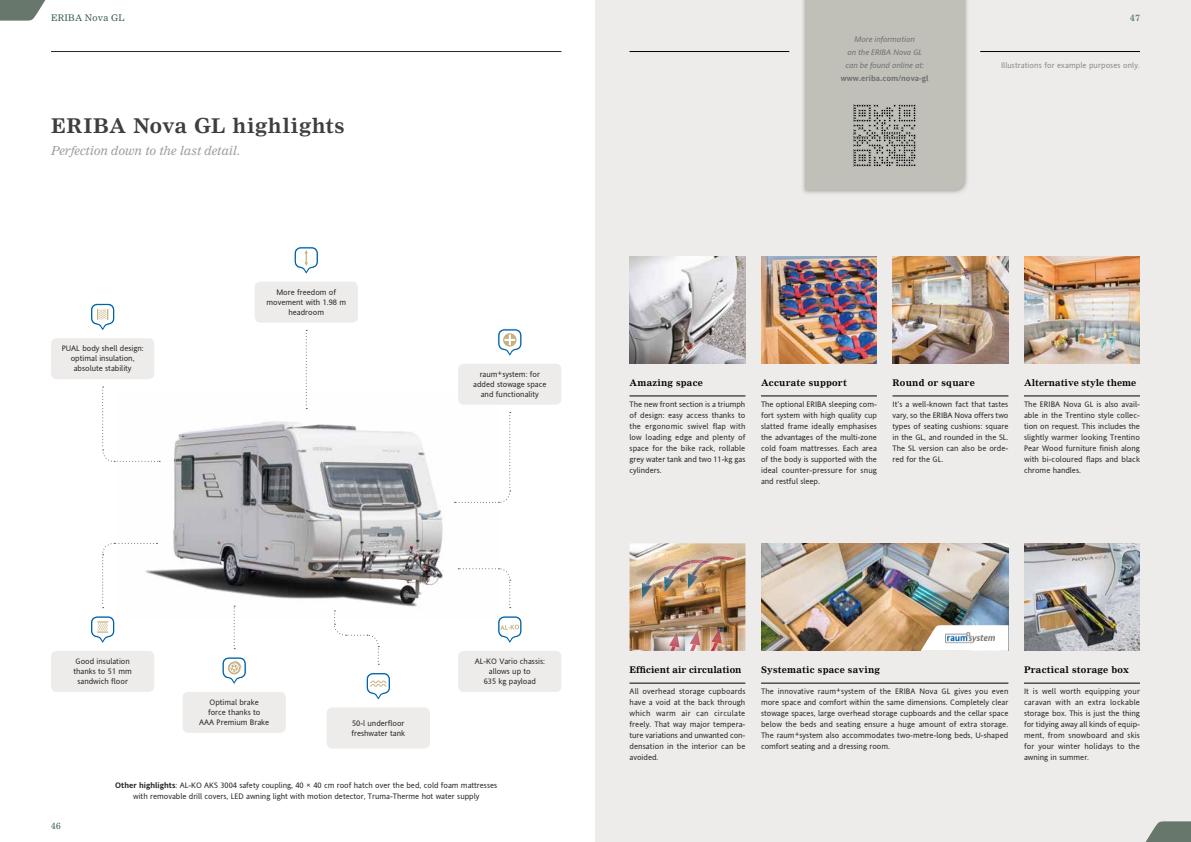
<style>
.page{position:relative;width:1191px;height:842px;background:#fff}
.page>*{position:absolute;margin:0;border:0;box-sizing:border-box;transform-origin:0 0}
.t1{font:700 20px "Invensys Nimrod";letter-spacing:.02em;color:#3e3d40}
.t2{font:italic 12px "Invensys Nimrod";letter-spacing:.005em;color:#9c9e9f}
.t3{font:700 9px "Invensys Nimrod";letter-spacing:.025em;color:#000}
.t4{font:700 9px "Invensys Nimrod";color:#000}
.t5{font:9px "Invensys Nimrod";letter-spacing:.025em;color:#3b5e50}
.t6{font:8px/11px "Invensys Andale";color:#282829;text-align:center}
.t7{font:italic 8px/13px "Invensys Andale";color:#707172;text-align:center}
.t8{font:8px "Invensys Andale";letter-spacing:.01em;color:#87888a}
.t9{font:700 8px "Invensys Andale";color:#707172}
.s1{font-weight:700}
</style>
<div class="page">
<div style="left:596px;top:0;width:595px;height:842px;background:#edecea"></div>
<img style="left:156px;top:392px;width:302px;height:226px">
<svg style="left:306px;top:330px;width:1px;height:79px"></svg>
<svg style="left:454px;top:412px;width:57px;height:91px"></svg>
<svg style="left:458px;top:568px;width:53px;height:40px"></svg>
<svg style="left:102px;top:387px;width:58px;height:75px"></svg>
<div style="left:255px;top:282px;width:103px;height:41px;background:#edecea;border-radius:6px"></div>
<div style="left:458px;top:364px;width:103px;height:41px;background:#edecea;border-radius:6px"></div>
<div style="left:51px;top:651px;width:103px;height:41px;background:#edecea;border-radius:6px"></div>
<svg style="left:102px;top:543px;width:55px;height:65px"></svg>
<div style="left:327px;top:707px;width:103px;height:41px;background:#edecea;border-radius:6px"></div>
<svg style="left:333px;top:610px;width:46px;height:55px"></svg>
<div style="left:458px;top:651px;width:103px;height:41px;background:#edecea;border-radius:6px"></div>
<div style="left:51px;top:338px;width:103px;height:41px;background:#edecea;border-radius:6px"></div>
<hr style="left:51px;top:51px;width:510px;height:1px;background:#282829">
<hr style="left:629px;top:51px;width:160px;height:1px;background:#000">
<hr style="left:980px;top:51px;width:160px;height:1px;background:#000">
<img style="left:629px;top:543px;width:116px;height:108px">
<img style="left:761px;top:543px;width:247px;height:108px">
<img style="left:629px;top:256px;width:116px;height:108px">
<img style="left:892px;top:256px;width:116px;height:108px">
<img style="left:1024px;top:543px;width:116px;height:108px">
<img style="left:761px;top:256px;width:116px;height:108px">
<img style="left:803px;top:0;width:165px;height:194px">
<img style="left:1024px;top:256px;width:116px;height:108px">
<svg style="left:805px;top:0;width:159px;height:190px;background:#bbbbb4"></svg>
<svg style="left:234px;top:606px;width:1px;height:43px"></svg>
<div style="left:182px;top:692px;width:104px;height:41px;background:#edecea;border-radius:6px"></div>
<svg style="left:497px;top:616px;width:25px;height:28px"></svg>
<svg style="left:90px;top:616px;width:25px;height:28px"></svg>
<svg style="left:497px;top:328px;width:25px;height:28px"></svg>
<svg style="left:294px;top:246px;width:25px;height:28px"></svg>
<svg style="left:90px;top:303px;width:25px;height:27px"></svg>
<svg style="left:366px;top:672px;width:25px;height:28px"></svg>
<svg style="left:920px;top:625px;width:88px;height:26px;background:#f1ebe4"></svg>
<img style="left:945px;top:632px;width:49px;height:11px">
<img style="left:633px;top:558px;width:44px;height:45px">
<img style="left:645px;top:571px;width:9px;height:14px">
<img style="left:642px;top:583px;width:10px;height:15px">
<img style="left:655px;top:552px;width:50px;height:45px">
<img style="left:678px;top:548px;width:58px;height:46px">
<img style="left:686px;top:553px;width:26px;height:5px">
<img style="left:698px;top:576px;width:14px;height:12px">
<img style="left:691px;top:556px;width:44px;height:20px">
<img style="left:693px;top:557px;width:19px;height:15px">
<svg style="left:700px;top:560px;width:11px;height:5px"></svg>
<img style="left:691px;top:574px;width:7px;height:15px">
<svg style="left:654px;top:558px;width:37px;height:38px"></svg>
<img style="left:703px;top:626px;width:20px;height:25px">
<svg style="left:710px;top:642px;width:8px;height:9px"></svg>
<img style="left:711px;top:628px;width:11px;height:16px">
<img style="left:682px;top:626px;width:21px;height:25px">
<img style="left:685px;top:629px;width:4px;height:22px">
<svg style="left:689px;top:628px;width:15px;height:23px"></svg>
<img style="left:644px;top:626px;width:38px;height:25px">
<img style="left:665px;top:630px;width:4px;height:21px">
<svg style="left:669px;top:628px;width:14px;height:23px"></svg>
<svg style="left:222px;top:657px;width:25px;height:28px"></svg>
<div style="left:230px;top:664px;width:8px;height:8px;border:1px solid #fff;border-radius:50%"></div>
<hr style="left:629px;top:396px;width:116px;height:1px;background:#000">
<hr style="left:629px;top:683px;width:116px;height:1px;background:#000">
<hr style="left:892px;top:396px;width:116px;height:1px;background:#000">
<hr style="left:761px;top:396px;width:116px;height:1px;background:#000">
<hr style="left:761px;top:683px;width:247px;height:1px;background:#000">
<hr style="left:1024px;top:683px;width:116px;height:1px;background:#000">
<hr style="left:1024px;top:396px;width:116px;height:1px;background:#000">
<svg style="left:0;top:0;width:46px;height:21px"></svg>
<svg style="left:1145px;top:821px;width:46px;height:21px"></svg>
<p class="t5" style="left:51px;top:12px;width:75px">ERIBA Nova GL</p>
<p class="t5" style="left:1130px;top:12px;width:11px">47</p>
<h1 class="t1" style="left:51px;top:114px;width:295px">ERIBA Nova GL highlights</h1>
<h2 class="t2" style="left:51px;top:143px;width:191px">Perfection down to the last detail.</h2>
<p class="t6" style="left:62px;top:344px;width:83px;line-height:10px">PUAL body shell design: optimal insulation, absolute stability</p>
<p class="t6" style="left:266px;top:287px;width:81px;line-height:10px">More freedom of movement with 1.98 m headroom</p>
<p class="t6" style="left:473px;top:369px;width:75px;line-height:10px">raum+system: for added stowage space and functionality</p>
<p class="t6" style="left:73px;top:656px;width:60px;line-height:10px">Good insulation thanks to 51 mm sandwich floor</p>
<p class="t6" style="left:199px;top:697px;width:72px;line-height:10px">Optimal brake<br>force thanks to<br>AAA Premium Brake</p>
<p class="t6" style="left:351px;top:718px;width:55px;line-height:10px;text-align:left">50-l underfloor freshwater tank</p>
<p class="t6" style="left:475px;top:656px;width:72px;line-height:10px">AL-KO Vario chassis: allows up to<br>635 kg payload</p>
<p class="t5" style="left:51px;top:820px;width:11px">46</p>
<p class="t6" style="left:115px;top:779px;width:383px"><span class="s1">Other highlights</span>: AL-KO AKS 3004 safety coupling, 40 × 40 cm roof hatch over the bed, cold foam mattresses with removable drill covers, LED awning light with motion detector, Truma-Therme hot water supply</p>
<p class="t7" style="left:845px;top:33px;width:80px">More information<br>on the ERIBA Nova GL can be found online at:</p>
<p class="t9" style="left:841px;top:74px;width:89px">www.eriba.com/nova-gl</p>
<p class="t8" style="left:1001px;top:61px;width:140px">Illustrations for example purposes only.</p>
<p class="t3" style="left:629px;top:378px;width:75px">Amazing space</p>
<p class="t6" style="left:629px;top:399px;width:118px;text-align:justify">The new front section is a triumph of design: easy access thanks to the ergonomic swivel flap with low loading edge and plenty of space for the bike rack, rollable grey water tank and two 11-kg gas cylinders.</p>
<p class="t3" style="left:761px;top:378px;width:87px">Accurate support</p>
<p class="t6" style="left:761px;top:399px;width:117px;text-align:justify">The optional ERIBA sleeping com&shy;fort system with high quality cup slatted frame ideally emphasises the advantages of the multi-zone cold foam mattresses. Each area of the body is supported with the ideal counter-pressure for snug and restful sleep.</p>
<p class="t3" style="left:892px;top:378px;width:84px">Round or square</p>
<p class="t6" style="left:892px;top:399px;width:117px;text-align:justify">It’s a well-known fact that tastes vary, so the ERIBA Nova offers two types of seating cushions: square in the GL, and rounded in the SL.<br>The SL version can also be orde&shy;red for the GL.</p>
<p class="t4" style="left:1024px;top:378px;width:114px">Alternative style theme</p>
<p class="t6" style="left:1024px;top:399px;width:117px;text-align:justify">The ERIBA Nova GL is also avail&shy;able in the Trentino style collec&shy;tion on request. This includes the slightly warmer looking Trentino Pear Wood furniture finish along with bi-coloured flaps and black chrome handles.</p>
<p class="t4" style="left:629px;top:665px;width:114px">Efficient air circulation</p>
<p class="t6" style="left:629px;top:686px;width:117px;text-align:justify">All overhead storage cupboards have a void at the back through which warm air can circulate freely. That way major tempera&shy;ture variations and unwanted con&shy;densation in the interior can be avoided.</p>
<p class="t3" style="left:761px;top:665px;width:120px">Systematic space saving</p>
<p class="t6" style="left:761px;top:686px;width:249px;text-align:justify">The innovative raum+system of the ERIBA Nova GL gives you even more space and comfort within the same dimensions. Completely clear stowage spaces, large overhead storage cupboards and the cellar space below the beds and seating ensure a huge amount of extra storage.<br>The raum+system also accommodates two-metre-long beds, U-shaped comfort seating and a dressing room.</p>
<p class="t3" style="left:1024px;top:665px;width:106px">Practical storage box</p>
<p class="t6" style="left:1024px;top:686px;width:117px;text-align:justify">It is well worth equipping your caravan with an extra lockable storage box. This is just the thing for tidying away all kinds of equip&shy;ment, from snowboard and skis for your winter holidays to the awning in summer.</p>
</div>
